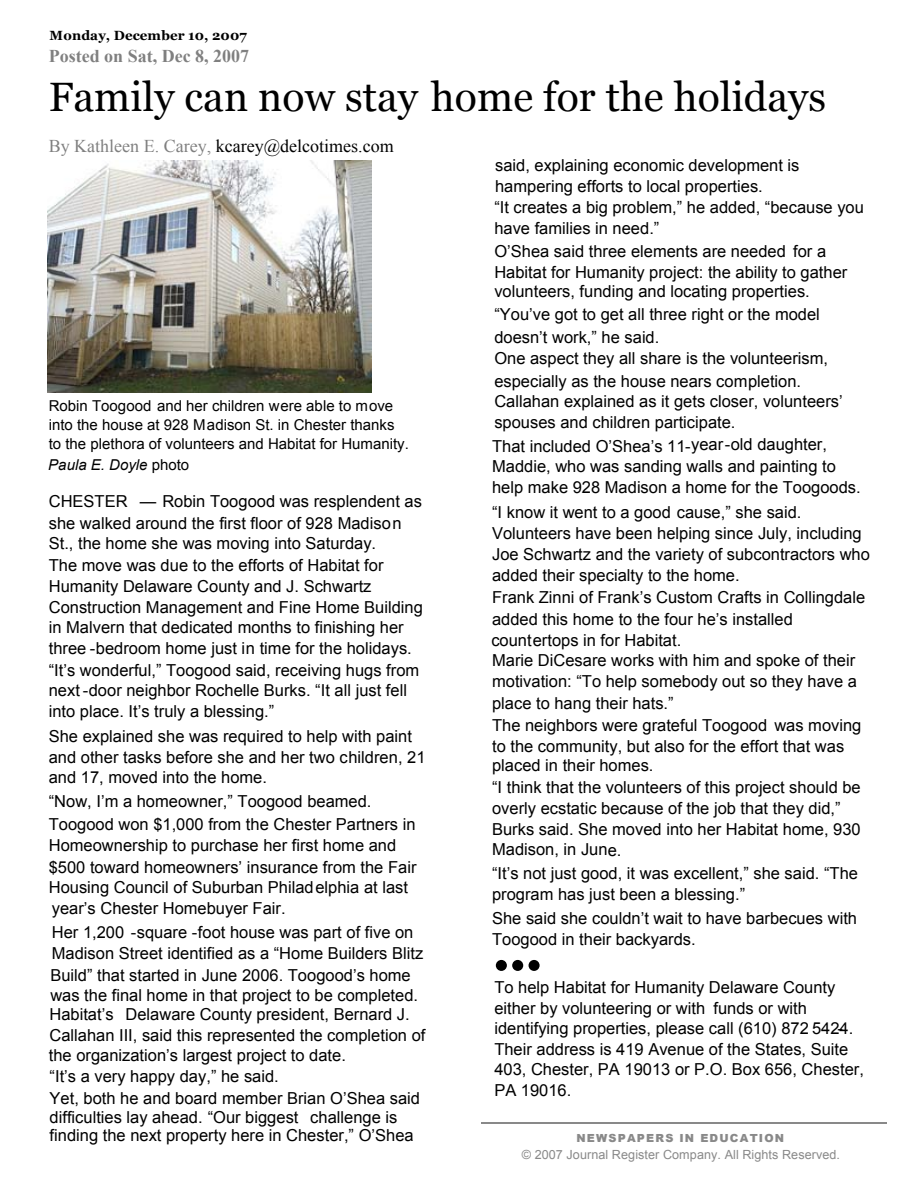
<style>
.page{position:relative;width:918px;height:1188px;background:#fff}
.page>*{position:absolute;margin:0;border:0;box-sizing:border-box;transform-origin:0 0}
.t1{font:40.95px "Georgia";color:#000}
.t2{font:18px "Times New Roman";color:#000}
.t3{font:700 18px "Times New Roman";color:#808080}
.t4{font:16.5px/21.3px "Arial";color:#000}
.t5{font:15px/19.2px "Arial";color:#000}
.t6{font:italic 15px "Arial";color:#000}
.t7{font:700 13.35px "Georgia";letter-spacing:.01em;color:#000}
.t8{font:12.6px "Arial";letter-spacing:.005em;color:#898989}
.t9{font:900 11.1px "Arial";letter-spacing:.105em;color:#898989}
.s1{color:#808080}
.s2{font-style:normal}
</style>
<div class="page">
<img style="left:48px;top:161px;width:324px;height:231px">
<div style="left:496px;top:960px;width:11px;height:11px;background:#000;border-radius:50%"></div>
<div style="left:512px;top:960px;width:11px;height:11px;background:#000;border-radius:50%"></div>
<div style="left:529px;top:960px;width:11px;height:11px;background:#000;border-radius:50%"></div>
<hr style="left:481px;top:1122px;width:377px;height:2px;background:#898989">
<hr style="left:859px;top:1122px;width:28px;height:2px;background:#898989">
<p class="t7" style="left:50px;top:28px;width:199px">Monday, December 10, 2007</p>
<p class="t3" style="left:49px;top:45px;width:202px">Posted on Sat, Dec 8, 2007</p>
<h1 class="t1" style="left:49px;top:74px;width:779px">Family can now stay home for the holidays</h1>
<p class="t2" style="left:49px;top:135px;width:346px"><span class="s1">By Kathleen E. Carey,</span> kcarey@delcotimes.com</p>
<p class="t5" style="left:49px;top:396px;width:362px">Robin Toogood and her children were able to move into the house at 928 Madison St. in Chester thanks to the plethora of volunteers and Habitat for Humanity.</p>
<p class="t6" style="left:48px;top:456px;width:142px">Paula E. Doyle <span class="s2">photo</span></p>
<p class="t4" style="left:49px;top:490px;width:375px;line-height:22px">CHESTER — Robin Toogood was resplendent as she walked around the first floor of 928 Madison</p>
<p class="t4" style="left:49px;top:533px;width:376px">St., the home she was moving into Saturday.<br>The move was due to the efforts of Habitat for Humanity Delaware County and J. Schwartz Construction Management and Fine Home Building</p>
<p class="t4" style="left:49px;top:617px;width:372px">in Malvern that dedicated months to finishing her three -bedroom home just in time for the holidays. “It’s wonderful,” Toogood said, receiving hugs from next -door neighbor Rochelle Burks. “It all just fell into place. It’s truly a blessing.”</p>
<p class="t4" style="left:49px;top:725px;width:378px;line-height:20.9px">She explained she was required to help with paint and other tasks before she and her two children, 21 and 17, moved into the home.</p>
<p class="t4" style="left:49px;top:790px;width:368px;line-height:23px">“Now, I’m a homeowner,” Toogood beamed.<br>Toogood won $1,000 from the Chester Partners in</p>
<p class="t4" style="left:49px;top:834px;width:369px;line-height:22.4px">Homeownership to purchase her first home and $500 toward homeowners’ insurance from the Fair</p>
<p class="t4" style="left:49px;top:877px;width:361px">Housing Council of Suburban Philadelphia at last</p>
<p class="t4" style="left:52px;top:897px;width:363px;line-height:23.2px">year’s Chester Homebuyer Fair.<br>Her 1,200 -square -foot house was part of five on</p>
<p class="t4" style="left:50px;top:942px;width:374px">Madison Street identified as a “Home Builders Blitz<br>Build” that started in June 2006. Toogood’s home was the final home in that project to be completed.</p>
<p class="t4" style="left:49px;top:1004px;width:378px;line-height:20.1px">Habitat’s Delaware County president, Bernard J.<br>Callahan III, said this represented the completion of the organization’s largest project to date.</p>
<p class="t4" style="left:50px;top:1066px;width:372px;line-height:21.8px">“It’s a very happy day,” he said.<br>Yet, both he and board member Brian O’Shea said</p>
<p class="t4" style="left:50px;top:1108px;width:366px;line-height:17.9px">difficulties lay ahead. “Our biggest challenge is finding the next property here in Chester,” O’Shea</p>
<p class="t4" style="left:494px;top:154px;width:371px">said, explaining economic development is hampering efforts to local properties.<br>“It creates a big problem,” he added, “because you have families in need.”</p>
<p class="t4" style="left:494px;top:241px;width:355px;line-height:20.9px">O’Shea said three elements are needed for a<br>Habitat for Humanity project: the ability to gather</p>
<p class="t4" style="left:494px;top:280px;width:335px;line-height:22.4px">volunteers, funding and locating properties. “You’ve got to get all three right or the model doesn’t work,” he said.<br>One aspect they all share is the volunteerism, especially as the house nears completion.</p>
<p class="t4" style="left:494px;top:391px;width:350px;line-height:20.5px">Callahan explained as it gets closer, volunteers’ spouses and children participate.</p>
<p class="t4" style="left:492px;top:435px;width:370px;line-height:20.9px">That included O’Shea’s 11-year-old daughter,<br>Maddie, who was sanding walls and painting to help make 928 Madison a home for the Toogoods.</p>
<p class="t4" style="left:491px;top:502px;width:380px">“I know it went to a good cause,” she said.<br>Volunteers have been helping since July, including Joe Schwartz and the variety of subcontractors who added their specialty to the home.<br>Frank Zinni of Frank’s Custom Crafts in Collingdale added this home to the four he’s installed countertops in for Habitat.<br>Marie DiCesare works with him and spoke of their motivation: “To help somebody out so they have a place to hang their hats.”<br>The neighbors were grateful Toogood was moving to the community, but also for the effort that was</p>
<p class="t4" style="left:492px;top:754px;width:370px">placed in their homes.<br>“I think that the volunteers of this project should be overly ecstatic because of the job that they did,” Burks said. She moved into her Habitat home, 930<br>Madison, in June.</p>
<p class="t4" style="left:492px;top:863px;width:367px;line-height:20.9px">“It’s not just good, it was excellent,” she said. “The program has just been a blessing.”</p>
<p class="t4" style="left:492px;top:908px;width:367px;line-height:20.9px">She said she couldn’t wait to have barbecues with<br>Toogood in their backyards.</p>
<p class="t4" style="left:494px;top:977px;width:360px;line-height:20.7px">To help Habitat for Humanity Delaware County either by volunteering or with funds or with identifying properties, please call (610) 872 5424.</p>
<p class="t4" style="left:494px;top:1018px;width:371px;line-height:20.7px;text-indent:343px">-<br>Their address is 419 Avenue of the States, Suite<br>403, Chester, PA 19013 or P.O. Box 656, Chester,<br>PA 19016.</p>
<p class="t9" style="left:576px;top:1132px;width:209px">NEWSPAPERS IN EDUCATION</p>
<p class="t8" style="left:522px;top:1147px;width:320px">© 2007 Journal Register Company. All Rights Reserved.</p>
</div>
